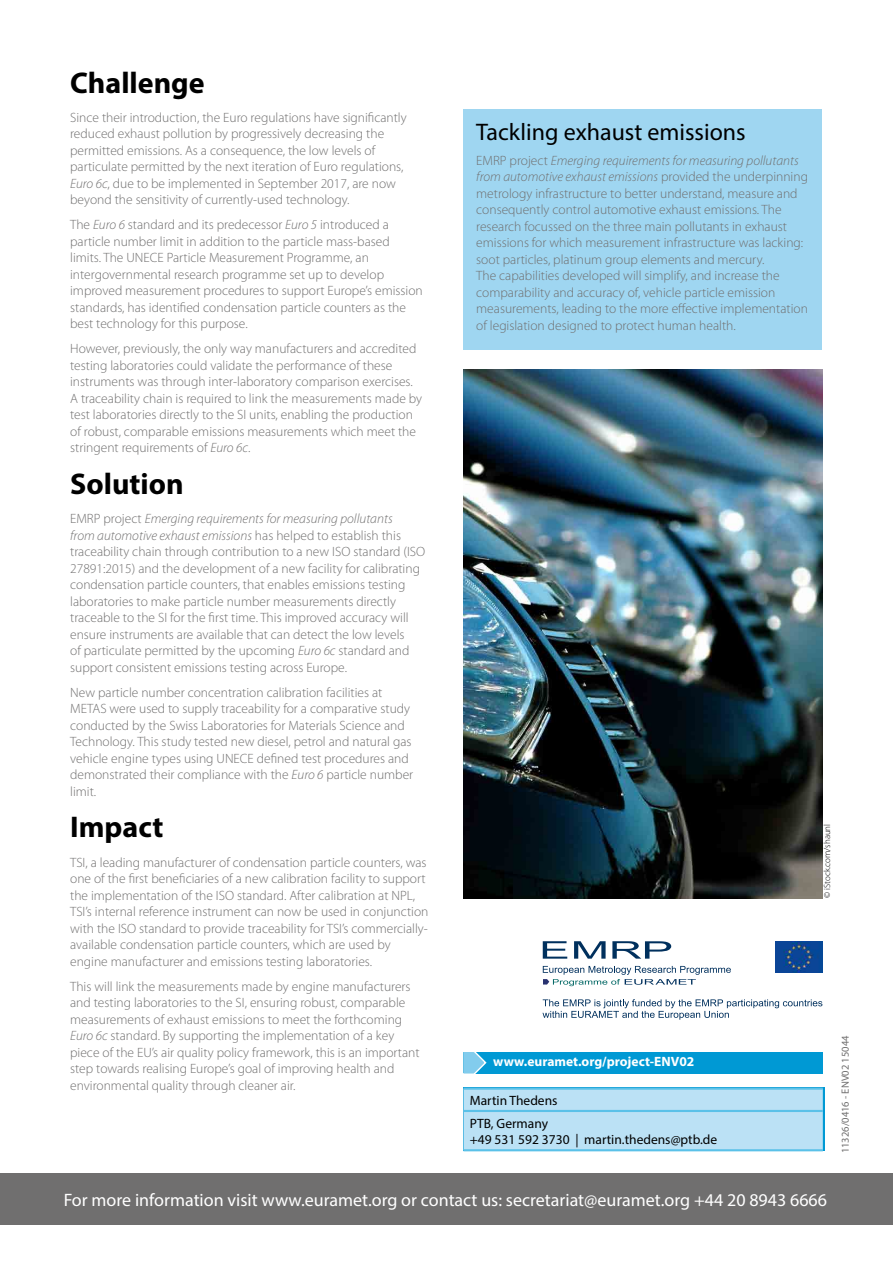
<style>
.page{position:relative;width:893px;height:1263px;background:#fff}
.page>*{position:absolute;margin:0;border:0;box-sizing:border-box;transform-origin:0 0}
.t1{font:700 30px "Myriad Pro";color:#000}
.t2{font:24px "Myriad Pro";color:#000}
.t3{font:18px "Myriad Pro";color:#fff}
.t4{font:300 13.5px/16.5px "Myriad Pro";color:#706f6f}
.t5{font:13.5px/22.6px "Myriad Pro";color:#000}
.t6{font:700 13.5px "Myriad Pro";color:#fff}
.t7{font:10.5px "Myriad Pro";color:#706f6f}
.t8{font:300 9px "Myriad Pro";color:#000}
.s1{font-style:italic}
</style>
<div class="page">
<div style="left:0;top:1174px;width:893px;height:51px;background:#706f6f"></div>
<div style="left:463px;top:1090px;width:360px;height:59px;background:#bbe1f5"></div>
<hr style="left:463px;top:1087px;width:360px;height:3px;background:#5bc1e8">
<hr style="left:463px;top:1110px;width:360px;height:2px;background:#5bc1e8">
<hr style="left:463px;top:1149px;width:360px;height:2px;background:#5bc1e8">
<div style="left:463px;top:1052px;width:360px;height:21px;background:#0099d4"></div>
<svg style="left:463px;top:1052px;width:25px;height:22px"></svg>
<svg style="left:543px;top:941px;width:24px;height:18px"></svg>
<svg style="left:574px;top:941px;width:32px;height:18px"></svg>
<svg style="left:612px;top:941px;width:59px;height:18px"></svg>
<svg style="left:543px;top:966px;width:188px;height:20px"></svg>
<svg style="left:542px;top:999px;width:280px;height:21px"></svg>
<img style="left:776px;top:941px;width:47px;height:31px">
<img style="left:463px;top:370px;width:359px;height:528px">
<div style="left:463px;top:109px;width:359px;height:241px;background:#9fd6f1"></div>
<h1 class="t1" style="left:70px;top:63px;width:136px">Challenge</h1>
<p class="t4" style="left:70px;top:109px;width:338px">Since their introduction, the Euro regulations have significantly reduced exhaust pollution by progressively decreasing the permitted emissions. As a consequence, the low levels of particulate permitted by the next iteration of Euro regulations, <span class="s1">Euro 6c</span>, due to be implemented in September 2017, are now beyond the sensitivity of currently-used technology.</p>
<p class="t4" style="left:70px;top:217px;width:354px">The <span class="s1">Euro 6</span> standard and its predecessor <span class="s1">Euro 5</span> introduced a particle number limit in addition to the particle mass-based limits. The UNECE Particle Measurement Programme, an intergovernmental research programme set up to develop improved measurement procedures to support Europe’s emission standards, has identified condensation particle counters as the best technology for this purpose.</p>
<p class="t4" style="left:70px;top:341px;width:353px">However, previously, the only way manufacturers and accredited testing laboratories could validate the performance of these instruments was through inter-laboratory comparison exercises.<br>A traceability chain is required to link the measurements made by test laboratories directly to the SI units, enabling the production of robust, comparable emissions measurements which meet the stringent requirements of <span class="s1">Euro 6c</span>.</p>
<h1 class="t1" style="left:70px;top:464px;width:115px">Solution</h1>
<p class="t4" style="left:70px;top:511px;width:357px">EMRP project <span class="s1">Emerging requirements for measuring pollutants<br>from automotive exhaust emissions</span> has helped to establish this traceability chain through contribution to a new ISO standard (ISO 27891:2015) and the development of a new facility for calibrating condensation particle counters, that enables emissions testing laboratories to make particle number measurements directly traceable to the SI for the first time. This improved accuracy will ensure instruments are available that can detect the low levels<br>of particulate permitted by the upcoming <span class="s1">Euro 6c</span> standard and support consistent emissions testing across Europe.</p>
<p class="t4" style="left:70px;top:684px;width:345px">New particle number concentration calibration facilities at METAS were used to supply traceability for a comparative study conducted by the Swiss Laboratories for Materials Science and Technology. This study tested new diesel, petrol and natural gas vehicle engine types using UNECE defined test procedures and demonstrated their compliance with the <span class="s1">Euro 6</span> particle number limit.</p>
<h1 class="t1" style="left:70px;top:808px;width:95px">Impact</h1>
<p class="t4" style="left:70px;top:854px;width:360px">TSI, a leading manufacturer of condensation particle counters, was one of the first beneficiaries of a new calibration facility to support the implementation of the ISO standard. After calibration at NPL, TSI’s internal reference instrument can now be used in conjunction with the ISO standard to provide traceability for TSI’s commercially&shy;available condensation particle counters, which are used by engine manufacturer and emissions testing laboratories.</p>
<p class="t4" style="left:70px;top:978px;width:351px">This will link the measurements made by engine manufacturers and testing laboratories to the SI, ensuring robust, comparable measurements of exhaust emissions to meet the forthcoming <span class="s1">Euro 6c</span> standard. By supporting the implementation of a key piece of the EU’s air quality policy framework, this is an important step towards realising Europe’s goal of improving health and environmental quality through cleaner air.</p>
<h2 class="t2" style="left:476px;top:117px;width:271px">Tackling exhaust emissions</h2>
<p class="t4" style="left:476px;top:152px;width:333px">EMRP project <span class="s1">Emerging requirements for measuring pollutants from automotive exhaust emissions</span> provided the underpinning metrology infrastructure to better understand, measure and consequently control automotive exhaust emissions. The research focussed on the three main pollutants in exhaust emissions for which measurement infrastructure was lacking: soot particles, platinum group elements and mercury.<br>The capabilities developed will simplify, and increase the comparability and accuracy of, vehicle particle emission measurements, leading to the more effective implementation of legislation designed to protect human health.</p>
<p class="t6" style="left:493px;top:1053px;width:203px">www.euramet.org/project-ENV02</p>
<p class="t5" style="left:470px;top:1089px;width:89px">Martin Thedens<br>PTB, Germany</p>
<p class="t5" style="left:470px;top:1128px;width:249px">+49 531 592 3730 | martin.thedens@ptb.de</p>
<p class="t8" style="left:822px;top:898px;width:76px;rotate:-90deg">© iStock.com/shaunl</p>
<p class="t7" style="left:839px;top:1153px;width:119px;rotate:-90deg">11326/0416 - ENV02 15044</p>
<h3 class="t3" style="left:64px;top:1189px;width:765px">For more information visit www.euramet.org or contact us: secretariat@euramet.org +44 20 8943 6666</h3>
</div>
